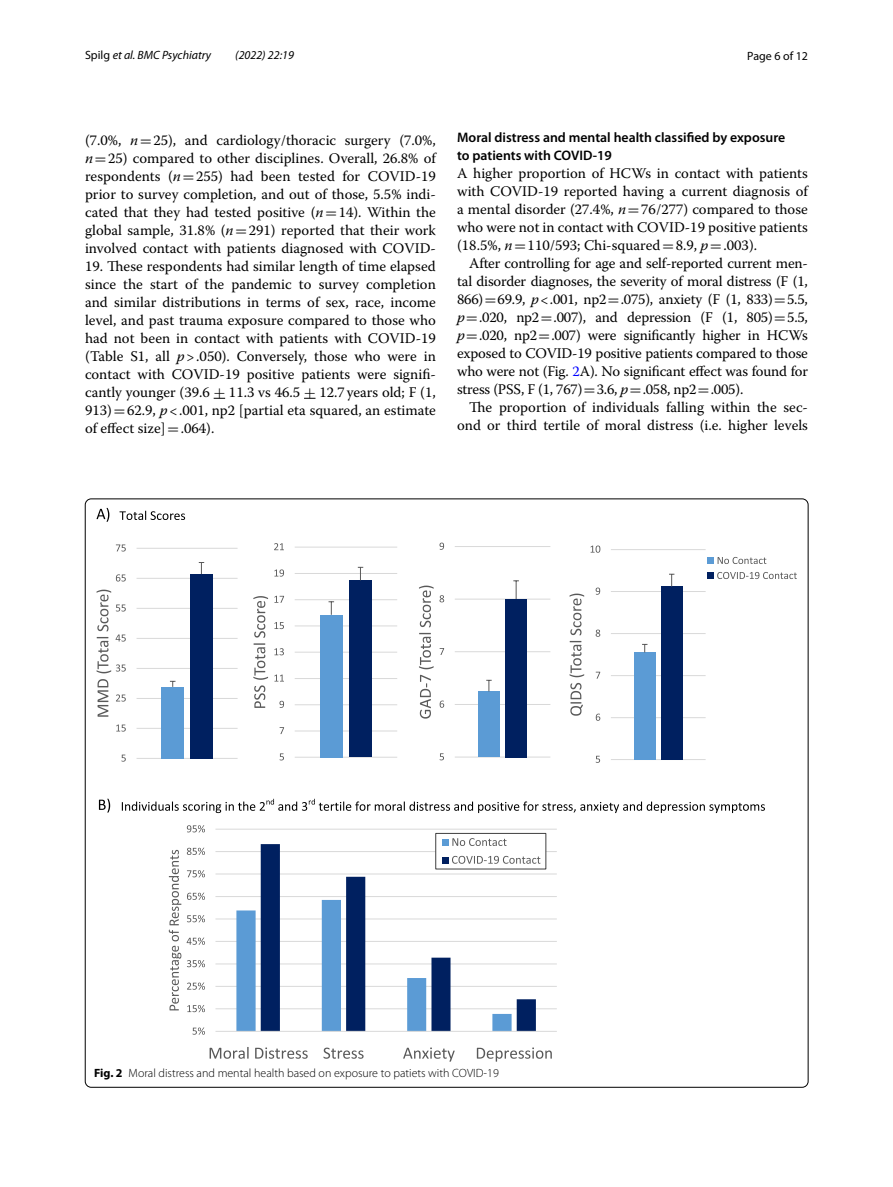
<style>
.page{position:relative;width:893px;height:1187px;background:#fff}
.page>*{position:absolute;margin:0;border:0;box-sizing:border-box;transform-origin:0 0}
.t1{font:14.7px/18px "Warnock Pro";color:#000;text-align:justify}
.t2{font:600 13.8px/18px "Myriad Pro";color:#000}
.t3{font:300 12px "Myriad Pro";color:#000}
.t4{font:italic 12px "Myriad Pro";color:#000}
.t5{font:12px "Myriad Pro";color:#000}
.s1{font-style:normal}
.s2{font-style:italic}
.s3{font-family:"MTSY"}
.s4{color:#00f}
.s5{font-weight:700}
</style>
<div class="page">
<svg style="left:97px;top:508px;width:12px;height:14px"></svg>
<svg style="left:119px;top:510px;width:66px;height:10px"></svg>
<svg style="left:99px;top:798px;width:11px;height:14px"></svg>
<svg style="left:122px;top:798px;width:643px;height:15px"></svg>
<hr style="left:137px;top:758px;width:101px;height:1px;background:#d9d9d9">
<hr style="left:137px;top:727px;width:101px;height:1px;background:#d9d9d9">
<hr style="left:137px;top:698px;width:101px;height:1px;background:#d9d9d9">
<hr style="left:137px;top:668px;width:101px;height:1px;background:#d9d9d9">
<hr style="left:137px;top:638px;width:101px;height:1px;background:#d9d9d9">
<hr style="left:137px;top:608px;width:101px;height:1px;background:#d9d9d9">
<hr style="left:137px;top:578px;width:101px;height:1px;background:#d9d9d9">
<hr style="left:137px;top:548px;width:101px;height:1px;background:#d9d9d9">
<div style="left:161px;top:686px;width:23px;height:72px;background:#5b9bd5"></div>
<div style="left:190px;top:574px;width:23px;height:184px;background:#002060"></div>
<svg style="left:170px;top:680px;width:5px;height:6px"></svg>
<svg style="left:199px;top:562px;width:5px;height:12px"></svg>
<svg style="left:121px;top:754px;width:5px;height:7px"></svg>
<svg style="left:116px;top:724px;width:10px;height:7px"></svg>
<svg style="left:116px;top:574px;width:10px;height:7px"></svg>
<svg style="left:116px;top:544px;width:10px;height:7px"></svg>
<svg style="left:96px;top:589px;width:30px;height:127px"></svg>
<hr style="left:295px;top:756px;width:102px;height:1px;background:#d9d9d9">
<hr style="left:295px;top:730px;width:102px;height:1px;background:#d9d9d9">
<hr style="left:295px;top:704px;width:102px;height:1px;background:#d9d9d9">
<hr style="left:295px;top:678px;width:102px;height:1px;background:#d9d9d9">
<hr style="left:295px;top:651px;width:102px;height:1px;background:#d9d9d9">
<hr style="left:295px;top:625px;width:102px;height:1px;background:#d9d9d9">
<hr style="left:295px;top:599px;width:102px;height:1px;background:#d9d9d9">
<hr style="left:295px;top:573px;width:102px;height:1px;background:#d9d9d9">
<hr style="left:295px;top:546px;width:102px;height:1px;background:#d9d9d9">
<div style="left:320px;top:614px;width:23px;height:143px;background:#5b9bd5"></div>
<div style="left:349px;top:580px;width:23px;height:177px;background:#002060"></div>
<svg style="left:329px;top:601px;width:5px;height:13px"></svg>
<svg style="left:358px;top:567px;width:5px;height:13px"></svg>
<svg style="left:280px;top:753px;width:4px;height:7px"></svg>
<svg style="left:280px;top:727px;width:4px;height:7px"></svg>
<svg style="left:279px;top:700px;width:5px;height:8px"></svg>
<svg style="left:274px;top:674px;width:10px;height:7px"></svg>
<svg style="left:274px;top:648px;width:10px;height:7px"></svg>
<svg style="left:274px;top:622px;width:10px;height:7px"></svg>
<svg style="left:274px;top:595px;width:10px;height:7px"></svg>
<svg style="left:274px;top:569px;width:10px;height:7px"></svg>
<svg style="left:274px;top:543px;width:10px;height:7px"></svg>
<svg style="left:253px;top:596px;width:15px;height:111px"></svg>
<hr style="left:455px;top:756px;width:95px;height:1px;background:#d9d9d9">
<hr style="left:455px;top:704px;width:95px;height:1px;background:#d9d9d9">
<hr style="left:455px;top:651px;width:95px;height:1px;background:#d9d9d9">
<hr style="left:455px;top:598px;width:95px;height:1px;background:#d9d9d9">
<hr style="left:455px;top:546px;width:95px;height:1px;background:#d9d9d9">
<div style="left:478px;top:691px;width:22px;height:66px;background:#5b9bd5"></div>
<div style="left:505px;top:599px;width:22px;height:158px;background:#002060"></div>
<svg style="left:486px;top:679px;width:6px;height:12px"></svg>
<svg style="left:513px;top:580px;width:6px;height:19px"></svg>
<svg style="left:440px;top:753px;width:4px;height:7px"></svg>
<svg style="left:439px;top:542px;width:5px;height:7px"></svg>
<svg style="left:419px;top:585px;width:25px;height:133px"></svg>
<hr style="left:611px;top:759px;width:95px;height:1px;background:#d9d9d9">
<hr style="left:611px;top:717px;width:95px;height:1px;background:#d9d9d9">
<hr style="left:611px;top:675px;width:95px;height:1px;background:#d9d9d9">
<hr style="left:611px;top:633px;width:95px;height:1px;background:#d9d9d9">
<hr style="left:611px;top:591px;width:95px;height:1px;background:#d9d9d9">
<hr style="left:611px;top:549px;width:95px;height:1px;background:#d9d9d9">
<div style="left:634px;top:652px;width:21px;height:107px;background:#5b9bd5"></div>
<div style="left:661px;top:586px;width:21px;height:173px;background:#002060"></div>
<svg style="left:642px;top:644px;width:5px;height:8px"></svg>
<svg style="left:669px;top:573px;width:5px;height:13px"></svg>
<svg style="left:596px;top:755px;width:4px;height:7px"></svg>
<svg style="left:596px;top:713px;width:4px;height:7px"></svg>
<svg style="left:596px;top:671px;width:4px;height:7px"></svg>
<svg style="left:596px;top:629px;width:4px;height:7px"></svg>
<svg style="left:596px;top:587px;width:4px;height:7px"></svg>
<svg style="left:591px;top:545px;width:9px;height:7px"></svg>
<svg style="left:569px;top:593px;width:15px;height:122px"></svg>
<div style="left:708px;top:557px;width:6px;height:7px;background:#5b9bd5"></div>
<svg style="left:718px;top:557px;width:48px;height:7px"></svg>
<svg style="left:708px;top:572px;width:89px;height:7px"></svg>
<hr style="left:215px;top:1008px;width:342px;height:1px;background:#d9d9d9">
<hr style="left:215px;top:985px;width:342px;height:1px;background:#d9d9d9">
<hr style="left:215px;top:963px;width:342px;height:1px;background:#d9d9d9">
<hr style="left:215px;top:940px;width:342px;height:1px;background:#d9d9d9">
<hr style="left:215px;top:918px;width:342px;height:1px;background:#d9d9d9">
<hr style="left:215px;top:896px;width:342px;height:1px;background:#d9d9d9">
<hr style="left:215px;top:873px;width:342px;height:1px;background:#d9d9d9">
<hr style="left:215px;top:851px;width:342px;height:1px;background:#d9d9d9">
<hr style="left:215px;top:828px;width:342px;height:1px;background:#d9d9d9">
<svg style="left:236px;top:899px;width:25px;height:131px"></svg>
<svg style="left:261px;top:844px;width:275px;height:186px"></svg>
<hr style="left:215px;top:1030px;width:342px;height:1px;background:#d9d9d9">
<svg style="left:192px;top:1027px;width:13px;height:7px"></svg>
<svg style="left:187px;top:1005px;width:18px;height:7px"></svg>
<svg style="left:187px;top:982px;width:18px;height:7px"></svg>
<svg style="left:187px;top:960px;width:18px;height:7px"></svg>
<svg style="left:187px;top:937px;width:18px;height:7px"></svg>
<svg style="left:187px;top:915px;width:18px;height:7px"></svg>
<svg style="left:187px;top:892px;width:18px;height:7px"></svg>
<svg style="left:187px;top:870px;width:18px;height:7px"></svg>
<svg style="left:187px;top:847px;width:18px;height:7px"></svg>
<svg style="left:187px;top:825px;width:18px;height:7px"></svg>
<svg style="left:210px;top:1047px;width:98px;height:11px"></svg>
<svg style="left:323px;top:1047px;width:41px;height:11px"></svg>
<svg style="left:403px;top:1047px;width:52px;height:14px"></svg>
<svg style="left:477px;top:1047px;width:75px;height:14px"></svg>
<svg style="left:169px;top:849px;width:12px;height:161px"></svg>
<div style="left:435px;top:832px;width:111px;height:37px;background:#fff;border:1px solid #404040"></div>
<div style="left:442px;top:838px;width:6px;height:7px;background:#5b9bd5"></div>
<svg style="left:452px;top:838px;width:55px;height:8px"></svg>
<div style="left:442px;top:856px;width:6px;height:7px;background:#002060"></div>
<svg style="left:452px;top:855px;width:88px;height:8px"></svg>
<p class="t4" style="left:85px;top:48px;width:128px"><span class="s1">Spilg</span> et al. BMC Psychiatry</p>
<p class="t4" style="left:235px;top:48px;width:60px">(2022) 22:19</p>
<p class="t5" style="left:747px;top:48px;width:62px">Page 6 of 12</p>
<p class="t1" style="left:85px;top:131px;width:352px">(7.0%, <span class="s2">n</span><span class="s3">=</span>25), and cardiology/thoracic surgery (7.0%, <span class="s2">n</span><span class="s3">=</span>25) compared to other disciplines. Overall, 26.8% of respondents (<span class="s2">n</span><span class="s3">=</span>255) had been tested for COVID-19 prior to survey completion, and out of those, 5.5% indi&shy;cated that they had tested positive (<span class="s2">n</span><span class="s3">=</span>14). Within the global sample, 31.8% (<span class="s2">n</span><span class="s3">=</span>291) reported that their work involved contact with patients diagnosed with COVID-</p>
<p class="t1" style="left:85px;top:256px;width:352px">19. These respondents had similar length of time elapsed since the start of the pandemic to survey completion and similar distributions in terms of sex, race, income level, and past trauma exposure compared to those who had not been in contact with patients with COVID-19 (Table S1, all <span class="s2">p</span>&gt;.050). Conversely, those who were in contact with COVID-19 positive patients were signifi&shy;cantly younger (39.6 <span class="s3">+</span> 11.3 vs 46.5 <span class="s3">+</span> 12.7years old; F (1, 913)<span class="s3">=</span>62.9, <span class="s2">p</span>&lt;.001, np2 [partial eta squared, an estimate of effect size]<span class="s3">=</span>.064).</p>
<p class="t2" style="left:457px;top:128px;width:330px">Moral distress and mental health classified by exposure to patients with COVID‑19</p>
<p class="t1" style="left:457px;top:164px;width:352px">A higher proportion of HCWs in contact with patients with COVID-19 reported having a current diagnosis of a mental disorder (27.4%, <span class="s2">n</span><span class="s3">=</span>76/277) compared to those who were not in contact with COVID-19 positive patients (18.5%, <span class="s2">n</span><span class="s3">=</span>110/593; Chi-squared<span class="s3">=</span>8.9, <span class="s2">p</span><span class="s3">=</span>.003).</p>
<p class="t1" style="left:457px;top:254px;width:352px;text-indent:12px">After controlling for age and self-reported current men&shy;tal disorder diagnoses, the severity of moral distress (F (1, 866)<span class="s3">=</span>69.9, <span class="s2">p</span>&lt;.001, np2<span class="s3">=</span>.075), anxiety (F (1, 833)<span class="s3">=</span>5.5, <span class="s2">p</span><span class="s3">=</span>.020, np2<span class="s3">=</span>.007), and depression (F (1, 805)<span class="s3">=</span>5.5, <span class="s2">p</span><span class="s3">=</span>.020, np2<span class="s3">=</span>.007) were significantly higher in HCWs exposed to COVID-19 positive patients compared to those who were not (Fig. <span class="s4">2</span>A). No significant effect was found for stress (PSS, F (1, 767)<span class="s3">=</span>3.6, <span class="s2">p</span><span class="s3">=</span>.058, np2<span class="s3">=</span>.005).</p>
<p class="t1" style="left:457px;top:398px;width:352px;text-align:right">The proportion of individuals falling within the sec&shy;ond or third tertile of moral distress (i.e. higher levels</p>
<p class="t3" style="left:94px;top:1066px;width:406px"><span class="s5">Fig. 2</span> Moral distress and mental health based on exposure to patiets with COVID-19</p>
</div>
